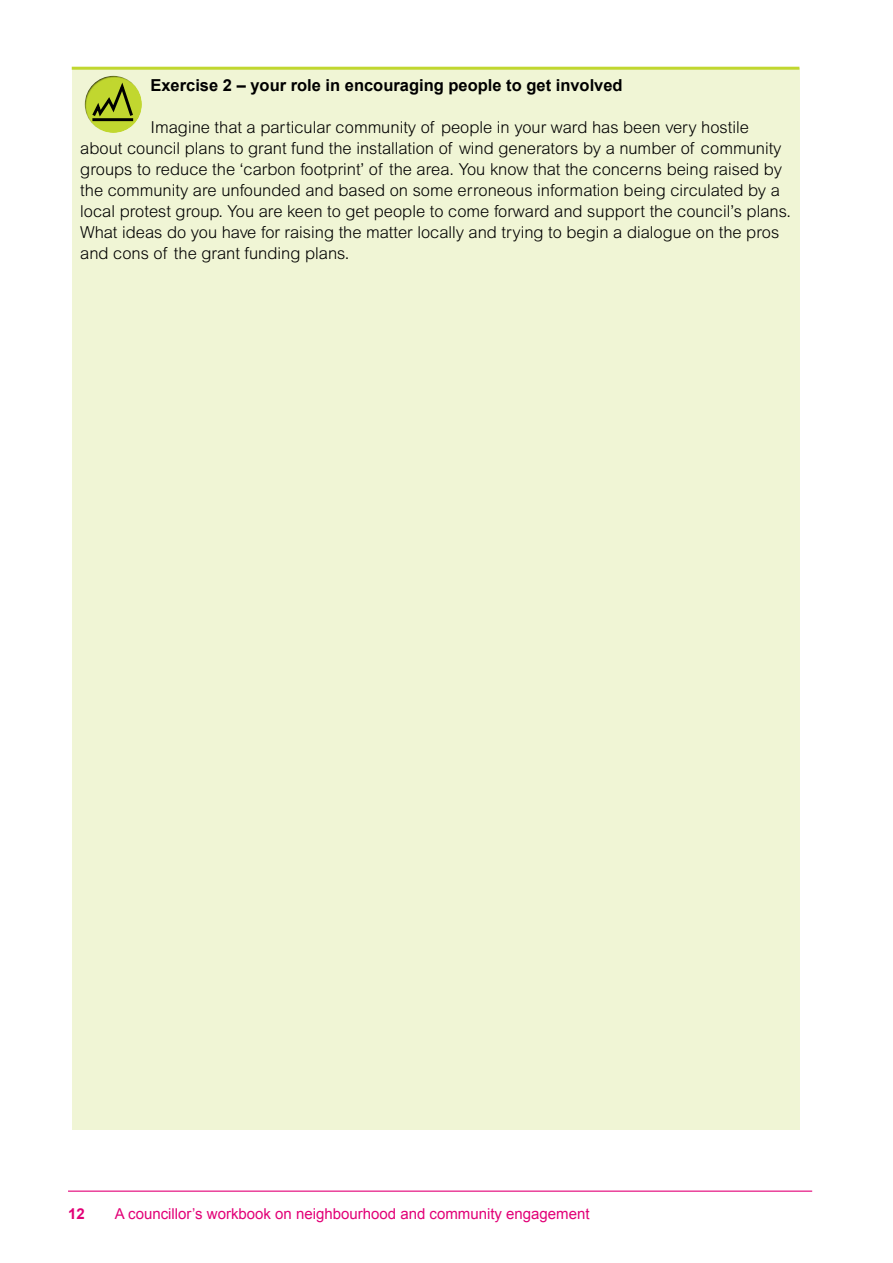
<style>
.page{position:relative;width:893px;height:1263px;background:#fff}
.page>*{position:absolute;margin:0;border:0;box-sizing:border-box;transform-origin:0 0}
.t1{font:300 16.5px/21px "Arial MT Std";color:#000}
.t2{font:700 16.5px "Arial";color:#000}
.t3{font:15px "Arial";color:#e20177}
.t4{font:700 15px "Arial";color:#e20177}
</style>
<div class="page">
<hr style="left:68px;top:1190px;width:744px;height:2px;background:#e20177">
<div style="left:72px;top:68px;width:727px;height:1061px;background:#f0f5d5"></div>
<hr style="left:72px;top:67px;width:727px;height:3px;background:#c1d72f">
<div style="left:83px;top:74px;width:60px;height:60px;background:#000;opacity:.75"></div>
<svg style="left:90px;top:78px;width:45px;height:42px;background:#a3b42f"></svg>
<hr style="left:92px;top:118px;width:41px;height:3px;background:#000">
<p class="t2" style="left:150px;top:74px;width:474px">Exercise 2 – your role in encouraging people to get involved</p>
<p class="t1" style="left:80px;top:117px;width:712px;text-indent:70px">Imagine that a particular community of people in your ward has been very hostile about council plans to grant fund the installation of wind generators by a number of community groups to reduce the ‘carbon footprint’ of the area. You know that the concerns being raised by the community are unfounded and based on some erroneous information being circulated by a local protest group. You are keen to get people to come forward and support the council’s plans.<br>What ideas do you have for raising the matter locally and trying to begin a dialogue on the pros and cons of the grant funding plans.</p>
<p class="t4" style="left:68px;top:1203px;width:18px">12</p>
<p class="t3" style="left:115px;top:1203px;width:476px">A councillor’s workbook on neighbourhood and community engagement</p>
</div>
